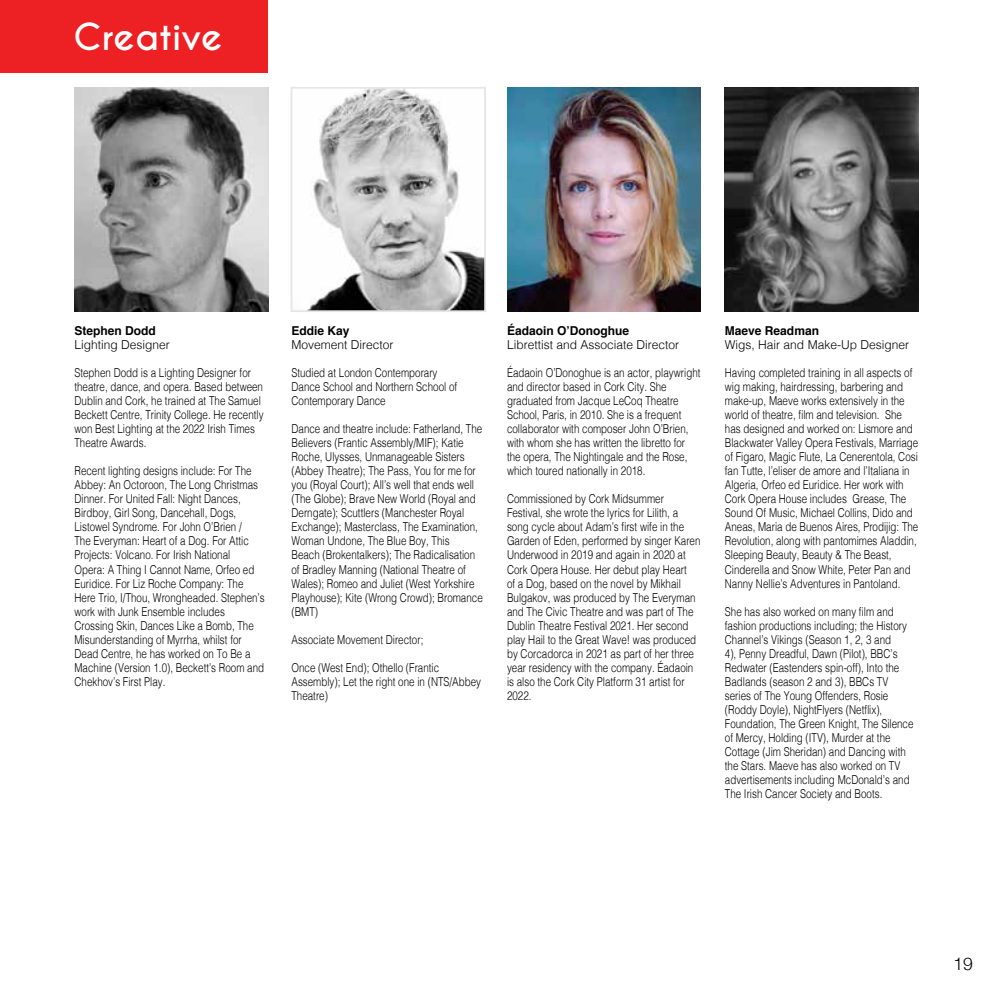
<style>
.page{position:relative;width:993px;height:993px;background:#fff}
.page>*{position:absolute;margin:0;border:0;box-sizing:border-box;transform-origin:0 0}
.t1{font:700 35px "Caviar Dreams";color:#fff}
.t2{font:300 17.5px "Helvetica Neue";color:#000}
.t3{font:300 12.25px/14px "Helvetica";color:#000;scale:.8 1}
.t4{font:300 12.25px "Helvetica";color:#000}
.t5{font:700 12.25px "Helvetica";color:#000}
</style>
<div class="page">
<img style="left:74px;top:88px;width:194px;height:223px">
<img style="left:308px;top:90px;width:175px;height:219px">
<div style="left:290px;top:87px;width:196px;height:225px;border:2px solid #e4e5e6"></div>
<img style="left:507px;top:88px;width:193px;height:223px">
<img style="left:724px;top:88px;width:194px;height:223px">
<div style="left:0;top:0;width:267px;height:73px;background:#ed2124"></div>
<h1 class="t1" style="left:74px;top:15px;width:151px">Creative</h1>
<p class="t5" style="left:74px;top:321px;width:83px">Stephen Dodd</p>
<p class="t4" style="left:74px;top:334px;width:97px">Lighting Designer</p>
<p class="t3" style="left:74px;top:365px;width:238px">Stephen Dodd is a Lighting Designer for theatre, dance, and opera. Based between Dublin and Cork, he trained at The Samuel Beckett Centre, Trinity College. He recently won Best Lighting at the 2022 Irish Times Theatre Awards.</p>
<p class="t3" style="left:74px;top:463px;width:239px">Recent lighting designs include: For The Abbey: An Octoroon, The Long Christmas Dinner. For United Fall: Night Dances, Birdboy, Girl Song, Dancehall, Dogs, Listowel Syndrome. For John O’Brien /<br>The Everyman: Heart of a Dog. For Attic Projects: Volcano. For Irish National<br>Opera: A Thing I Cannot Name, Orfeo ed Euridice. For Liz Roche Company: The Here Trio, I/Thou, Wrongheaded. Stephen’s work with Junk Ensemble includes Crossing Skin, Dances Like a Bomb, The Misunderstanding of Myrrha, whilst for Dead Centre, he has worked on To Be a Machine (Version 1.0), Beckett’s Room and Chekhov’s First Play.</p>
<p class="t5" style="left:291px;top:321px;width:60px">Eddie Kay</p>
<p class="t4" style="left:291px;top:334px;width:104px">Movement Director</p>
<p class="t3" style="left:291px;top:365px;width:208px">Studied at London Contemporary<br>Dance School and Northern School of<br>Contemporary Dance</p>
<p class="t3" style="left:291px;top:421px;width:240px">Dance and theatre include: Fatherland, The Believers (Frantic Assembly/MIF); Katie Roche, Ulysses, Unmanageable Sisters (Abbey Theatre); The Pass, You for me for you (Royal Court); All’s well that ends well (The Globe); Brave New World (Royal and Derngate); Scuttlers (Manchester Royal Exchange); Masterclass, The Examination, Woman Undone, The Blue Boy, This<br>Beach (Brokentalkers); The Radicalisation of Bradley Manning (National Theatre of Wales); Romeo and Juliet (West Yorkshire Playhouse); Kite (Wrong Crowd); Bromance (BMT)</p>
<p class="t3" style="left:291px;top:631px;width:166px">Associate Movement Director;</p>
<p class="t3" style="left:291px;top:659px;width:238px">Once (West End); Othello (Frantic<br>Assembly); Let the right one in (NTS/Abbey<br>Theatre)</p>
<p class="t5" style="left:507px;top:321px;width:124px">Éadaoin O’Donoghue</p>
<p class="t4" style="left:507px;top:334px;width:174px">Librettist and Associate Director</p>
<p class="t3" style="left:507px;top:365px;width:243px">Éadaoin O’Donoghue is an actor, playwright and director based in Cork City. She graduated from Jacque LeCoq Theatre School, Paris, in 2010. She is a frequent collaborator with composer John O’Brien, with whom she has written the libretto for the opera, The Nightingale and the Rose, which toured nationally in 2018.</p>
<p class="t3" style="left:507px;top:491px;width:243px">Commissioned by Cork Midsummer Festival, she wrote the lyrics for Lilith, a song cycle about Adam’s first wife in the Garden of Eden, performed by singer Karen Underwood in 2019 and again in 2020 at Cork Opera House. Her debut play Heart<br>of a Dog, based on the novel by Mikhail Bulgakov, was produced by The Everyman and The Civic Theatre and was part of The Dublin Theatre Festival 2021. Her second play Hail to the Great Wave! was produced by Corcadorca in 2021 as part of her three year residency with the company. Éadaoin is also the Cork City Platform 31 artist for 2022.</p>
<p class="t5" style="left:724px;top:321px;width:96px">Maeve Readman</p>
<p class="t4" style="left:724px;top:334px;width:186px">Wigs, Hair and Make-Up Designer</p>
<p class="t3" style="left:724px;top:365px;width:243px">Having completed training in all aspects of wig making, hairdressing, barbering and make-up, Maeve works extensively in the world of theatre, film and television. She has designed and worked on: Lismore and Blackwater Valley Opera Festivals, Marriage of Figaro, Magic Flute, La Cenerentola, Cosi fan Tutte, l’eliser de amore and l’Italiana in Algeria, Orfeo ed Euridice. Her work with Cork Opera House includes Grease, The Sound Of Music, Michael Collins, Dido and Aneas, Maria de Buenos Aires, Prodijig: The Revolution, along with pantomimes Aladdin, Sleeping Beauty, Beauty &amp; The Beast, Cinderella and Snow White, Peter Pan and Nanny Nellie’s Adventures in Pantoland.</p>
<p class="t3" style="left:724px;top:603px;width:237px">She has also worked on many film and fashion productions including; the History Channel’s Vikings (Season 1, 2, 3 and<br>4), Penny Dreadful, Dawn (Pilot), BBC’s Redwater (Eastenders spin-off), Into the Badlands (season 2 and 3), BBCs TV series of The Young Offenders, Rosie (Roddy Doyle), NightFlyers (Netflix), Foundation, The Green Knight, The Silence of Mercy, Holding (ITV), Murder at the Cottage (Jim Sheridan) and Dancing with the Stars. Maeve has also worked on TV advertisements including McDonald’s and The Irish Cancer Society and Boots.</p>
<h2 class="t2" style="left:953px;top:949px;width:21px">19</h2>
</div>
